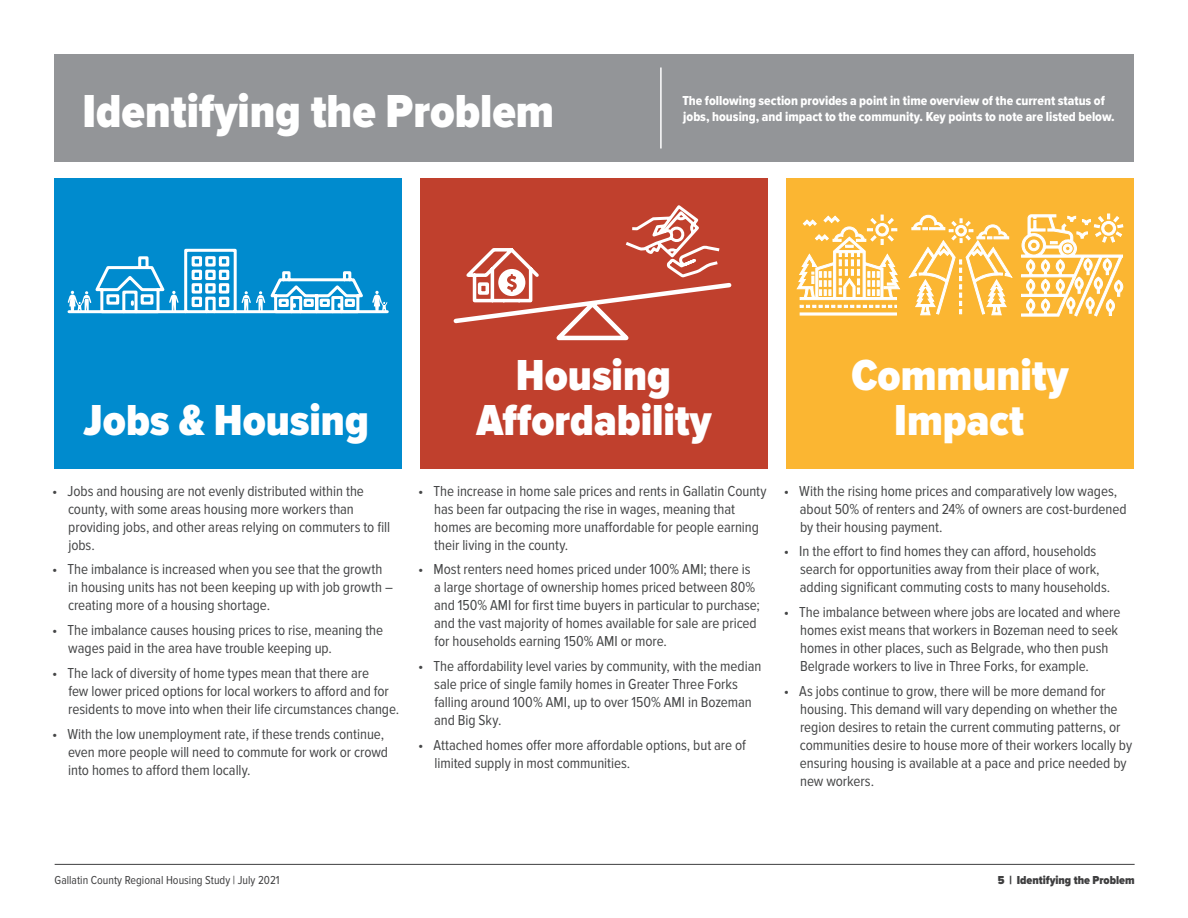
<style>
.page{position:relative;width:1188px;height:918px;background:#fff}
.page>*{position:absolute;margin:0;border:0;box-sizing:border-box;transform-origin:0 0}
.t1{font:900 48px "Proxima Nova Cond";color:#fff}
.t2{font:900 45px/45px "Proxima Nova Cond";color:#fff;text-align:center}
.t3{font:15px/18px "Proxima Nova Cond";letter-spacing:-.005em;color:#454647}
.t4{font:13.5px/16.2px "Proxima Nova Cond Extrabld";color:#fff}
.t5{font:12px "Proxima Nova Cond";color:#3e3e3f}
.t6{font:900 12px "Proxima Nova Cond";color:#3e3e3f}
</style>
<div class="page">
<hr style="left:55px;top:864px;width:1080px;height:1px;background:#3e3e3f">
<div style="left:54px;top:54px;width:1080px;height:108px;background:#939598"></div>
<div style="left:54px;top:178px;width:348px;height:290px;background:#008bce"></div>
<div style="left:420px;top:178px;width:348px;height:290px;background:#c0402d"></div>
<div style="left:786px;top:178px;width:348px;height:290px;background:#fbb632"></div>
<svg style="left:67px;top:248px;width:322px;height:66px"></svg>
<svg style="left:453px;top:205px;width:279px;height:136px"></svg>
<svg style="left:1021px;top:214px;width:102px;height:102px"></svg>
<svg style="left:909px;top:215px;width:103px;height:100px"></svg>
<hr style="left:800px;top:313px;width:97px;height:2px;background:#fff">
<svg style="left:797px;top:215px;width:103px;height:93px"></svg>
<hr style="left:660px;top:68px;width:2px;height:80px;background:#fff">
<h1 class="t1" style="left:83px;top:84px;width:473px">Identifying the Problem</h1>
<p class="t4" style="left:682px;top:93px;width:434px">The following section provides a point in time overview of the current status of jobs, housing, and impact to the community. Key points to note are listed below.</p>
<h2 class="t2" style="left:83px;top:399px;width:287px">Jobs &amp; Housing</h2>
<p class="t3" style="left:68px;top:482px;width:324px;text-indent:-16px">• Jobs and housing are not evenly distributed within the county, with some areas housing more workers than providing jobs, and other areas relying on commuters to fill jobs.</p>
<p class="t3" style="left:68px;top:561px;width:326px;text-indent:-16px">• The imbalance is increased when you see that the growth in housing units has not been keeping up with job growth – creating more of a housing shortage.</p>
<p class="t3" style="left:68px;top:622px;width:316px;text-indent:-16px">• The imbalance causes housing prices to rise, meaning the wages paid in the area have trouble keeping up.</p>
<p class="t3" style="left:68px;top:664px;width:333px;text-indent:-16px">• The lack of diversity of home types mean that there are<br>few lower priced options for local workers to afford and for residents to move into when their life circumstances change.</p>
<p class="t3" style="left:68px;top:725px;width:321px;text-indent:-16px">• With the low unemployment rate, if these trends continue, even more people will need to commute for work or crowd into homes to afford them locally.</p>
<h2 class="t2" style="left:476px;top:354px;width:237px">Housing<br>Affordability</h2>
<h2 class="t2" style="left:851px;top:354px;width:219px">Community<br>Impact</h2>
<p class="t3" style="left:434px;top:482px;width:334px;text-indent:-16px">• The increase in home sale prices and rents in Gallatin County has been far outpacing the rise in wages, meaning that homes are becoming more unaffordable for people earning their living in the county.</p>
<p class="t3" style="left:434px;top:561px;width:327px;text-indent:-16px">• Most renters need homes priced under 100% AMI; there is a large shortage of ownership homes priced between 80% and 150% AMI for first time buyers in particular to purchase; and the vast majority of homes available for sale are priced for households earning 150% AMI or more.</p>
<p class="t3" style="left:434px;top:658px;width:329px;text-indent:-16px">• The affordability level varies by community, with the median sale price of single family homes in Greater Three Forks falling around 100% AMI, up to over 150% AMI in Bozeman and Big Sky.</p>
<p class="t3" style="left:435px;top:736px;width:313px;text-indent:-16px">• Attached homes offer more affordable options, but are of limited supply in most communities.</p>
<p class="t3" style="left:800px;top:482px;width:328px;text-indent:-16px">• With the rising home prices and comparatively low wages, about 50% of renters and 24% of owners are cost-burdened by their housing payment.</p>
<p class="t3" style="left:800px;top:543px;width:312px;text-indent:-16px">• In the effort to find homes they can afford, households search for opportunities away from their place of work, adding significant commuting costs to many households.</p>
<p class="t3" style="left:800px;top:604px;width:322px;text-indent:-16px">• The imbalance between where jobs are located and where homes exist means that workers in Bozeman need to seek homes in other places, such as Belgrade, who then push Belgrade workers to live in Three Forks, for example.</p>
<p class="t3" style="left:800px;top:682px;width:334px;text-indent:-16px">• As jobs continue to grow, there will be more demand for housing. This demand will vary depending on whether the region desires to retain the current commuting patterns, or communities desire to house more of their workers locally by ensuring housing is available at a pace and price needed by new workers.</p>
<p class="t5" style="left:55px;top:873px;width:227px">Gallatin County Regional Housing Study | July 2021</p>
<p class="t6" style="left:998px;top:873px;width:138px">5 | Identifying the Problem</p>
</div>
